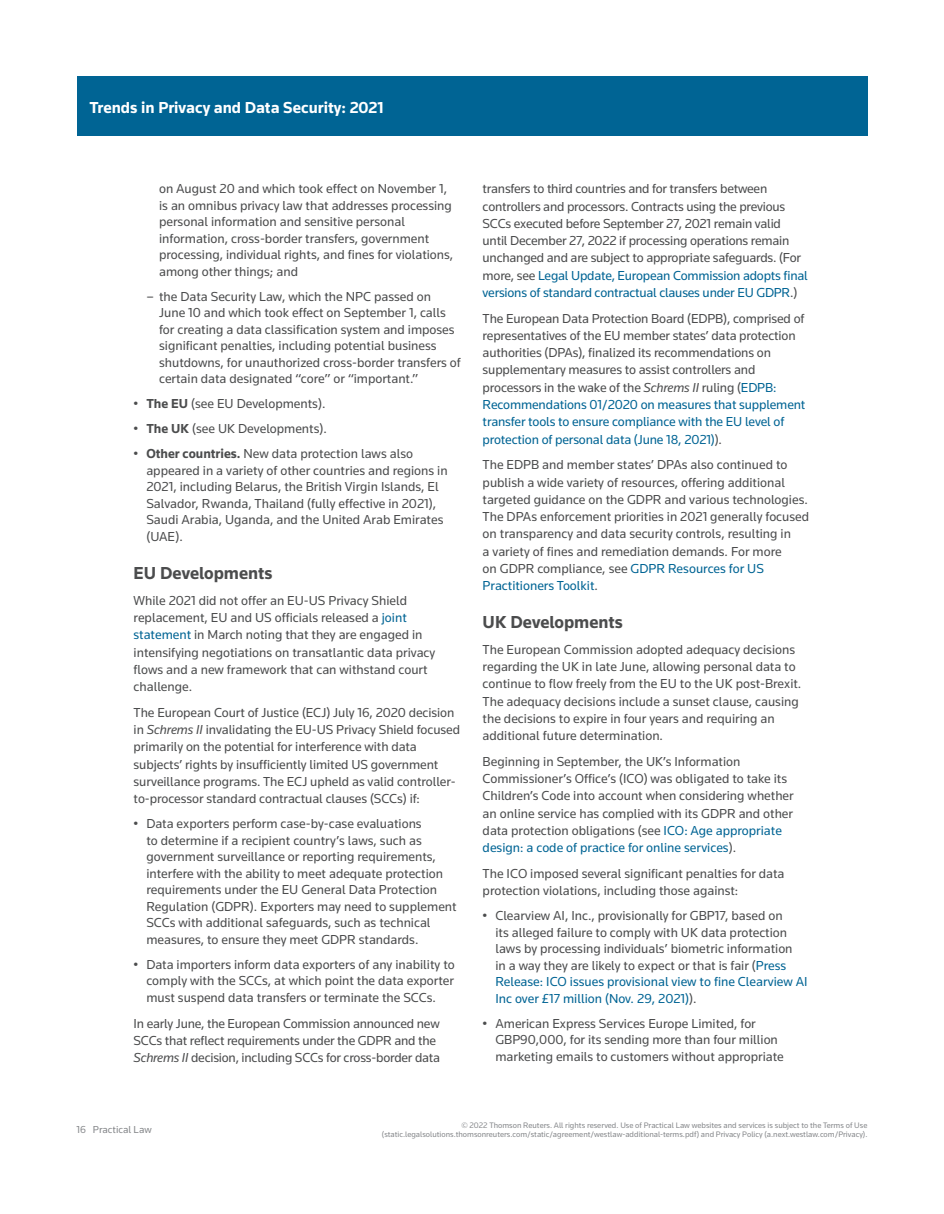
<style>
.page{position:relative;width:944px;height:1214px;background:#fff}
.page>*{position:absolute;margin:0;border:0;box-sizing:border-box;transform-origin:0 0}
.t1{font:700 18px "Knowledge";color:#4b4c4d}
.t2{font:700 16.5px "Knowledge";color:#fff}
.t3{font:13.5px/17.2px "Knowledge";color:#4b4c4d}
.t4{font:10.5px "Knowledge";color:#86888b}
.t5{font:8.25px/9.8px "Knowledge";color:#86888b;text-align:right}
.s1{font-weight:700}
.s2{color:#006494}
.s3{font-style:italic}
</style>
<div class="page">
<div style="left:77px;top:77px;width:790px;height:59px;background:#006494"></div>
<p class="t2" style="left:89px;top:97px;width:296px">Trends in Privacy and Data Security: 2021</p>
<p class="t3" style="left:159px;top:180px;width:296px;line-height:16.5px">on August 20 and which took effect on November 1, is an omnibus privacy law that addresses processing personal information and sensitive personal information, cross-border transfers, government processing, individual rights, and fines for violations, among other things; and</p>
<p class="t3" style="left:159px;top:288px;width:303px;line-height:16.5px;text-indent:-13px">– the Data Security Law, which the NPC passed on<br>June 10 and which took effect on September 1, calls for creating a data classification system and imposes significant penalties, including potential business shutdowns, for unauthorized cross-border transfers of certain data designated “core” or “important.”</p>
<p class="t3" style="left:134px;top:395px;width:193px">• <span class="s1">The EU</span> (see EU Developments).</p>
<p class="t3" style="left:134px;top:420px;width:195px">• <span class="s1">The UK</span> (see UK Developments).</p>
<p class="t3" style="left:146px;top:445px;width:303px;line-height:16.5px;text-indent:-13px">• <span class="s1">Other countries.</span> New data protection laws also appeared in a variety of other countries and regions in 2021, including Belarus, the British Virgin Islands, El Salvador, Rwanda, Thailand (fully effective in 2021), Saudi Arabia, Uganda, and the United Arab Emirates (UAE).</p>
<h1 class="t1" style="left:134px;top:562px;width:140px">EU Developments</h1>
<p class="t3" style="left:134px;top:591px;width:303px">While 2021 did not offer an EU-US Privacy Shield replacement, EU and US officials released a <span class="s2">joint statement</span> in March noting that they are engaged in intensifying negotiations on transatlantic data privacy flows and a new framework that can withstand court challenge.</p>
<p class="t3" style="left:134px;top:703px;width:328px">The European Court of Justice (ECJ) July 16, 2020 decision in <span class="s3">Schrems II</span> invalidating the EU-US Privacy Shield focused primarily on the potential for interference with data subjects’ rights by insufficiently limited US government surveillance programs. The ECJ upheld as valid controller&shy;to-processor standard contractual clauses (SCCs) if:</p>
<p class="t3" style="left:146px;top:815px;width:312px;line-height:16.5px;text-indent:-13px">• Data exporters perform case-by-case evaluations<br>to determine if a recipient country’s laws, such as government surveillance or reporting requirements, interfere with the ability to meet adequate protection requirements under the EU General Data Protection Regulation (GDPR). Exporters may need to supplement SCCs with additional safeguards, such as technical measures, to ensure they meet GDPR standards.</p>
<p class="t3" style="left:146px;top:955px;width:310px;line-height:16.5px;text-align:justify;text-indent:-13px">• Data importers inform data exporters of any inability to comply with the SCCs, at which point the data exporter must suspend data transfers or terminate the SCCs.</p>
<p class="t3" style="left:134px;top:1014px;width:308px">In early June, the European Commission announced new<br>SCCs that reflect requirements under the GDPR and the<br><span class="s3">Schrems II</span> decision, including SCCs for cross-border data</p>
<p class="t3" style="left:482px;top:180px;width:327px">transfers to third countries and for transfers between controllers and processors. Contracts using the previous SCCs executed before September 27, 2021 remain valid until December 27, 2022 if processing operations remain unchanged and are subject to appropriate safeguards. (For more, see <span class="s2">Legal Update, European Commission adopts final versions of standard contractual clauses under EU GDPR</span>.)</p>
<p class="t3" style="left:482px;top:309px;width:324px">The European Data Protection Board (EDPB), comprised of representatives of the EU member states’ data protection authorities (DPAs), finalized its recommendations on supplementary measures to assist controllers and processors in the wake of the <span class="s3">Schrems II</span> ruling (<span class="s2">EDPB:<br>Recommendations 01/2020 on measures that supplement transfer tools to ensure compliance with the EU level of protection of personal data (June 18, 2021)</span>).</p>
<p class="t3" style="left:482px;top:456px;width:328px">The EDPB and member states’ DPAs also continued to publish a wide variety of resources, offering additional targeted guidance on the GDPR and various technologies.<br>The DPAs enforcement priorities in 2021 generally focused on transparency and data security controls, resulting in<br>a variety of fines and remediation demands. For more<br>on GDPR compliance, see <span class="s2">GDPR Resources for US Practitioners Toolkit</span>.</p>
<h1 class="t1" style="left:482px;top:611px;width:142px">UK Developments</h1>
<p class="t3" style="left:482px;top:640px;width:320px">The European Commission adopted adequacy decisions regarding the UK in late June, allowing personal data to continue to flow freely from the EU to the UK post-Brexit.<br>The adequacy decisions include a sunset clause, causing the decisions to expire in four years and requiring an additional future determination.</p>
<p class="t3" style="left:482px;top:752px;width:312px">Beginning in September, the UK’s Information Commissioner’s Office’s (ICO) was obligated to take its Children’s Code into account when considering whether an online service has complied with its GDPR and other data protection obligations (see <span class="s2">ICO: Age appropriate design: a code of practice for online services</span>).</p>
<p class="t3" style="left:482px;top:864px;width:303px">The ICO imposed several significant penalties for data protection violations, including those against:</p>
<p class="t3" style="left:495px;top:907px;width:314px;line-height:16.5px;text-indent:-13px">• Clearview AI, Inc., provisionally for GBP17, based on<br>its alleged failure to comply with UK data protection laws by processing individuals’ biometric information<br>in a way they are likely to expect or that is fair (<span class="s2">Press Release: ICO issues provisional view to fine Clearview AI Inc over £17 million (Nov. 29, 2021)</span>).</p>
<p class="t3" style="left:495px;top:1014px;width:290px;line-height:16.5px;text-indent:-13px">• American Express Services Europe Limited, for<br>GBP90,000, for its sending more than four million marketing emails to customers without appropriate</p>
<p class="t4" style="left:77px;top:1123px;width:77px">16 Practical Law</p>
<p class="t5" style="left:382px;top:1119px;width:487px">© 2022 Thomson Reuters. All rights reserved. Use of Practical Law websites and services is subject to the Terms of Use (static.legalsolutions.thomsonreuters.com/static/agreement/westlaw-additional-terms.pdf) and Privacy Policy (a.next.westlaw.com/Privacy).</p>
</div>
